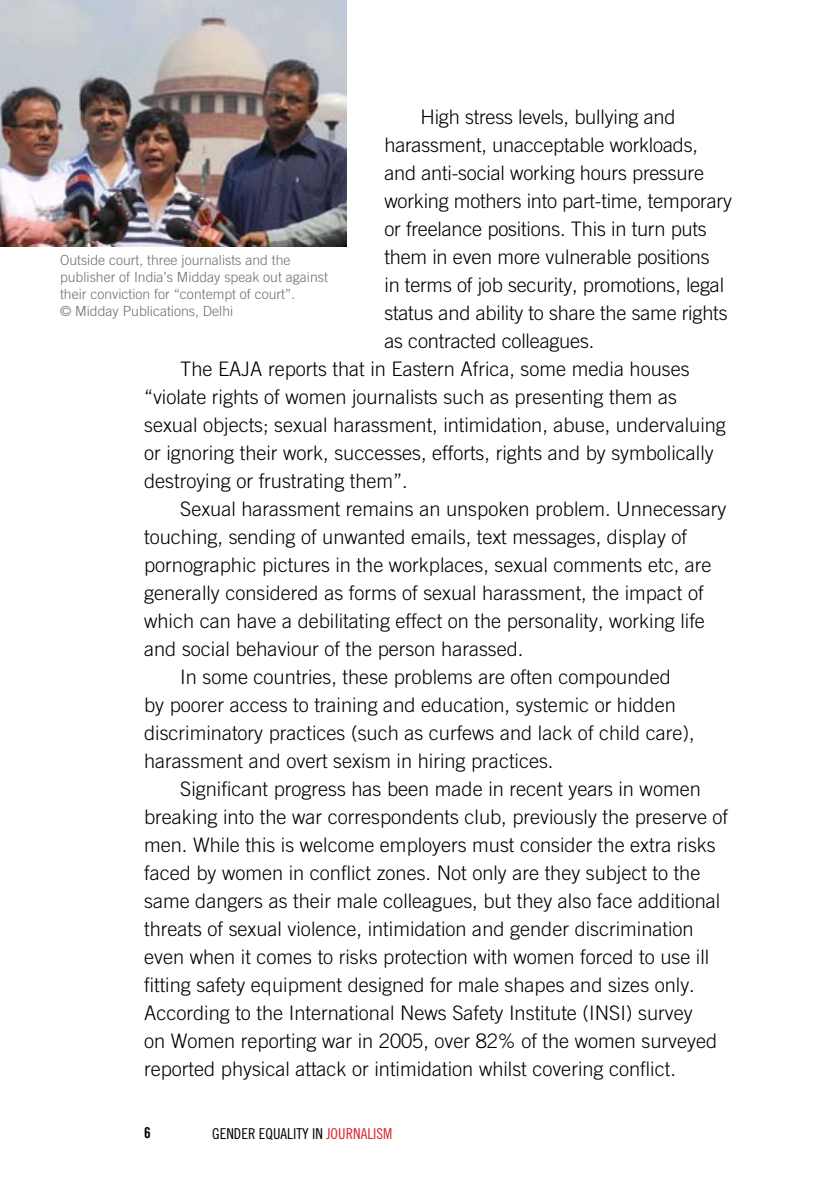
<style>
.page{position:relative;width:840px;height:1191px;background:#fff}
.page>*{position:absolute;margin:0;border:0;box-sizing:border-box;transform-origin:0 0}
.t1{font:300 20px "Trade Gothic";color:#000}
.t2{font:15px "Trade Gothic Cond Eighteen";color:#000}
.t3{font:15px "Trade Gothic Bold Cond Twenty";color:#000}
.t4{font:300 14px/16.8px "Trade Gothic";color:#6d6f71}
.s1{color:#da2128}
</style>
<div class="page">
<img style="left:0;top:0;width:346px;height:246px">
<p class="t1" style="left:420px;top:105px;width:256px">High stress levels, bullying and</p>
<p class="t1" style="left:384px;top:133px;width:315px">harassment, unacceptable workloads,</p>
<p class="t1" style="left:384px;top:161px;width:321px">and anti-social working hours pressure</p>
<p class="t1" style="left:384px;top:189px;width:349px">working mothers into part-time, temporary</p>
<p class="t1" style="left:384px;top:217px;width:324px">or freelance positions. This in turn puts</p>
<p class="t1" style="left:384px;top:245px;width:326px">them in even more vulnerable positions</p>
<p class="t1" style="left:384px;top:273px;width:341px">in terms of job security, promotions, legal</p>
<p class="t1" style="left:384px;top:301px;width:344px">status and ability to share the same rights</p>
<p class="t1" style="left:384px;top:329px;width:211px">as contracted colleagues.</p>
<p class="t1" style="left:180px;top:357px;width:510px">The EAJA reports that in Eastern Africa, some media houses</p>
<p class="t1" style="left:144px;top:385px;width:534px">“violate rights of women journalists such as presenting them as</p>
<p class="t1" style="left:144px;top:413px;width:583px">sexual objects; sexual harassment, intimidation, abuse, undervaluing</p>
<p class="t1" style="left:144px;top:441px;width:570px">or ignoring their work, successes, efforts, rights and by symbolically</p>
<p class="t1" style="left:144px;top:469px;width:265px">destroying or frustrating them”.</p>
<p class="t1" style="left:180px;top:497px;width:547px">Sexual harassment remains an unspoken problem. Unnecessary</p>
<p class="t1" style="left:144px;top:525px;width:544px">touching, sending of unwanted emails, text messages, display of</p>
<p class="t1" style="left:144px;top:553px;width:568px">pornographic pictures in the workplaces, sexual comments etc, are</p>
<p class="t1" style="left:144px;top:581px;width:560px">generally considered as forms of sexual harassment, the impact of</p>
<p class="t1" style="left:144px;top:609px;width:562px">which can have a debilitating effect on the personality, working life</p>
<p class="t1" style="left:144px;top:637px;width:380px">and social behaviour of the person harassed.</p>
<p class="t1" style="left:180px;top:665px;width:492px">In some countries, these problems are often compounded</p>
<p class="t1" style="left:144px;top:693px;width:533px">by poorer access to training and education, systemic or hidden</p>
<p class="t1" style="left:144px;top:721px;width:552px">discriminatory practices (such as curfews and lack of child care),</p>
<p class="t1" style="left:144px;top:749px;width:410px">harassment and overt sexism in hiring practices.</p>
<p class="t1" style="left:180px;top:777px;width:522px">Significant progress has been made in recent years in women</p>
<p class="t1" style="left:144px;top:805px;width:585px">breaking into the war correspondents club, previously the preserve of</p>
<p class="t1" style="left:144px;top:833px;width:573px">men. While this is welcome employers must consider the extra risks</p>
<p class="t1" style="left:144px;top:861px;width:557px">faced by women in conflict zones. Not only are they subject to the</p>
<p class="t1" style="left:144px;top:889px;width:577px">same dangers as their male colleagues, but they also face additional</p>
<p class="t1" style="left:144px;top:917px;width:550px">threats of sexual violence, intimidation and gender discrimination</p>
<p class="t1" style="left:144px;top:945px;width:566px">even when it comes to risks protection with women forced to use ill</p>
<p class="t1" style="left:144px;top:973px;width:552px">fitting safety equipment designed for male shapes and sizes only.</p>
<p class="t1" style="left:144px;top:1001px;width:549px">According to the International News Safety Institute (INSI) survey</p>
<p class="t1" style="left:144px;top:1029px;width:574px">on Women reporting war in 2005, over 82% of the women surveyed</p>
<p class="t1" style="left:144px;top:1057px;width:533px">reported physical attack or intimidation whilst covering conflict.</p>
<p class="t4" style="left:60px;top:251px;width:269px">Outside court, three journalists and the publisher of India’s Midday speak out against their conviction for “contempt of court”.<br>© Midday Publications, Delhi</p>
<p class="t3" style="left:144px;top:1123px;width:8px">6</p>
<p class="t2" style="left:212px;top:1124px;width:180px">GENDER EQUALITY IN <span class="s1">JOURNALISM</span></p>
</div>
